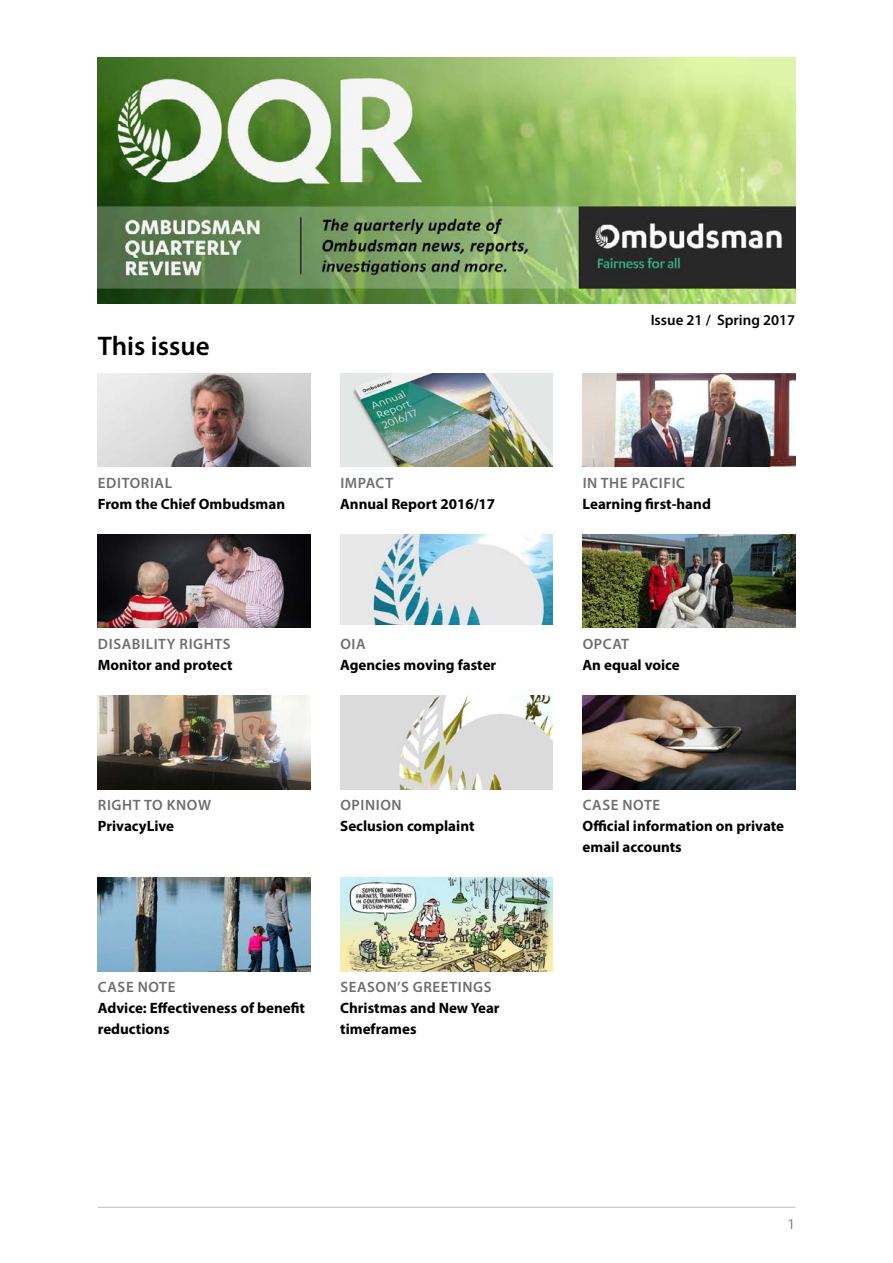
<style>
.page{position:relative;width:893px;height:1263px;background:#fff}
.page>*{position:absolute;margin:0;border:0;box-sizing:border-box;transform-origin:0 0}
.t1{font:600 27px "Myriad Pro";color:#000}
.Text{font:700 15px/21px "Myriad Pro";color:#000}
.Text-2{font:600 15px/21px "Myriad Pro";letter-spacing:.04em;color:#6d6e71}
.t2{font:600 15px "Myriad Pro";color:#000}
.t3{font:15px "Myriad Pro";color:#808285}
.s1{font-weight:600;color:#6d6e71}
.s2{font-weight:700;color:#000}
</style>
<div class="page">
<hr style="left:98px;top:1207px;width:697px;height:1px;background:#bcbec0">
<img style="left:98px;top:373px;width:212px;height:94px">
<img style="left:340px;top:373px;width:213px;height:94px">
<img style="left:583px;top:373px;width:212px;height:94px">
<img style="left:98px;top:534px;width:212px;height:94px">
<img style="left:340px;top:534px;width:213px;height:90px">
<img style="left:583px;top:534px;width:212px;height:94px">
<img style="left:98px;top:695px;width:212px;height:94px">
<img style="left:340px;top:695px;width:213px;height:94px">
<img style="left:583px;top:695px;width:212px;height:94px">
<img style="left:98px;top:877px;width:212px;height:94px">
<img style="left:340px;top:877px;width:213px;height:94px">
<img style="left:98px;top:57px;width:697px;height:247px">
<p class="t1" style="left:98px;top:329px;width:113px">This issue</p>
<p class="t2" style="left:651px;top:310px;width:146px">Issue 21 / Spring 2017</p>
<p class="Text" style="left:98px;top:472px;width:189px"><span class="s1">EDITORIAL<br></span>From the Chief Ombudsman</p>
<p class="Text" style="left:340px;top:472px;width:157px"><span class="s1">IMPACT<br></span>Annual Report 2016/17</p>
<p class="Text" style="left:583px;top:472px;width:130px"><span class="s1">IN THE PACIFIC<br></span>Learning first-hand</p>
<p class="Text" style="left:98px;top:633px;width:136px"><span class="s1">DISABILITY RIGHTS<br></span>Monitor and protect</p>
<p class="Text" style="left:340px;top:633px;width:158px"><span class="s1">OIA<br></span>Agencies moving faster</p>
<p class="Text" style="left:583px;top:633px;width:99px"><span class="s1">OPCAT<br></span>An equal voice</p>
<p class="Text-2" style="left:98px;top:794px;width:115px">RIGHT TO KNOW<br><span class="s2">PrivacyLive</span></p>
<p class="Text" style="left:340px;top:794px;width:136px"><span class="s1">OPINION<br></span>Seclusion complaint</p>
<p class="Text" style="left:583px;top:794px;width:203px"><span class="s1">CASE NOTE<br></span>Official information on private email accounts</p>
<p class="Text" style="left:98px;top:976px;width:209px"><span class="s1">CASE NOTE<br></span>Advice: Effectiveness of benefit reductions</p>
<p class="Text" style="left:340px;top:976px;width:161px"><span class="s1">SEASON’S GREETINGS<br></span>Christmas and New Year timeframes</p>
<p class="t3" style="left:787px;top:1215px;width:9px">1</p>
</div>
